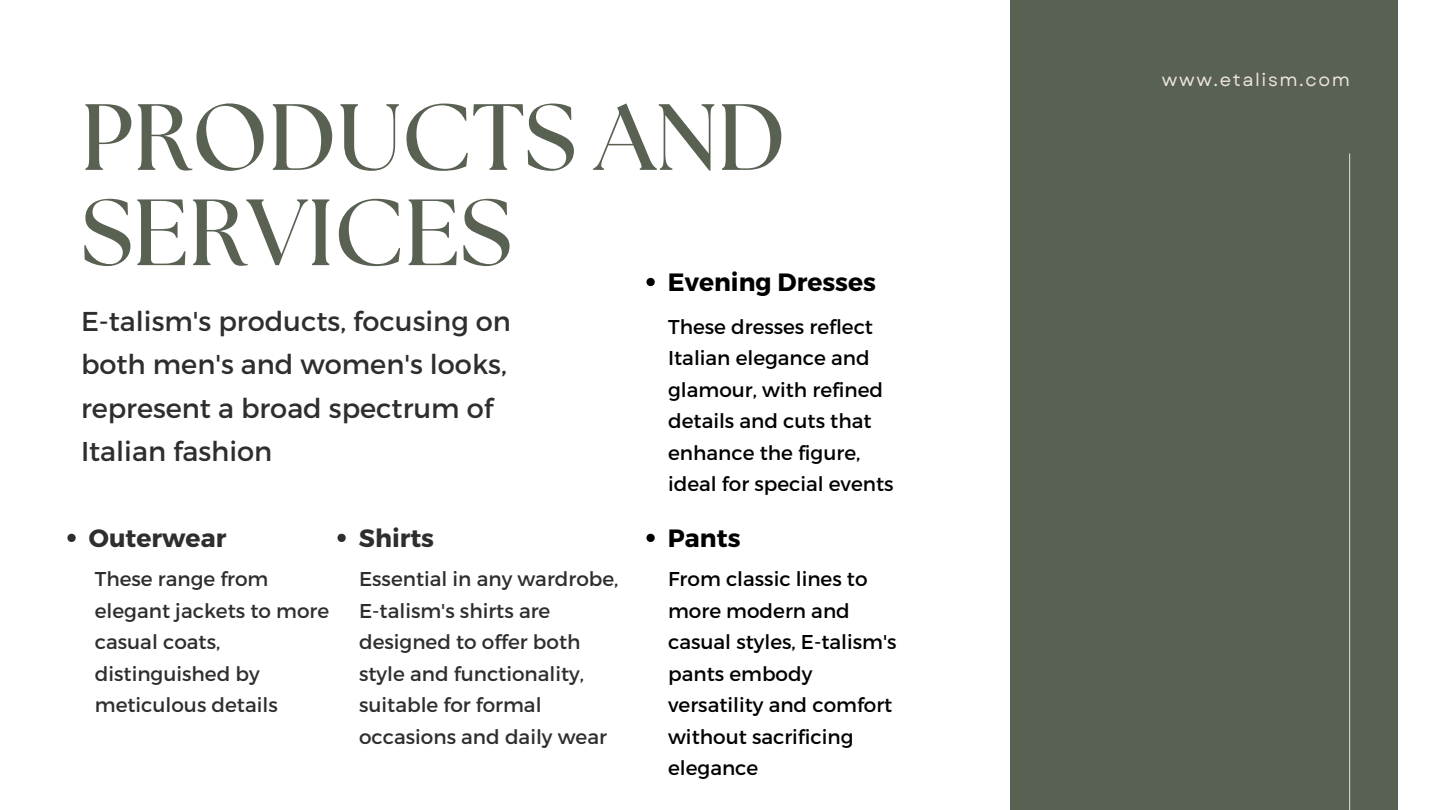
<style>
.page{position:relative;width:1440px;height:810px;background:#fff}
.page>*{position:absolute;margin:0;border:0;box-sizing:border-box;transform-origin:0 0}
.t1{font:700 93.8px/95.2px "The Seasons";color:#596153}
.t2{font:27.2px/43.3px "Montserrat";color:#2e2e2e}
.t3{font:700 25px "Montserrat";color:#000}
.t4{font:700 25px "Montserrat";color:#2e2e2e}
.t5{font:20px/31.5px "Montserrat";color:#000}
.t6{font:20px/31.5px "Montserrat";color:#2e2e2e}
.t7{font:18px "Garet";letter-spacing:.09em;color:#ebe4da}
</style>
<div class="page">
<div style="left:1010px;top:0;width:387px;height:810px;background:#596153"></div>
<hr style="left:1349px;top:153px;width:1px;height:657px;background:#ebe4da">
<svg style="left:67px;top:534px;width:9px;height:8px"></svg>
<svg style="left:337px;top:534px;width:9px;height:8px"></svg>
<svg style="left:646px;top:534px;width:9px;height:8px"></svg>
<svg style="left:646px;top:278px;width:9px;height:8px"></svg>
<p class="t1" style="left:81px;top:94px;width:707px">PRODUCTS AND<br>SERVICES</p>
<p class="t2" style="left:81px;top:298px;width:431px">E-talism's products, focusing on both men's and women's looks, represent a broad spectrum of<br>Italian fashion</p>
<p class="t3" style="left:668px;top:265px;width:209px">Evening Dresses</p>
<p class="t5" style="left:668px;top:310px;width:227px">These dresses reflect<br>Italian elegance and glamour, with refined details and cuts that enhance the figure, ideal for special events</p>
<p class="t4" style="left:89px;top:521px;width:139px">Outerwear</p>
<p class="t4" style="left:359px;top:521px;width:77px">Shirts</p>
<p class="t3" style="left:668px;top:521px;width:74px">Pants</p>
<p class="t6" style="left:95px;top:563px;width:236px">These range from elegant jackets to more casual coats, distinguished by meticulous details</p>
<p class="t6" style="left:359px;top:563px;width:261px">Essential in any wardrobe,<br>E-talism's shirts are designed to offer both style and functionality, suitable for formal occasions and daily wear</p>
<p class="t5" style="left:668px;top:563px;width:230px">From classic lines to more modern and casual styles, E-talism's pants embody versatility and comfort without sacrificing elegance</p>
<p class="t7" style="left:1162px;top:67px;width:190px">www.etalism.com</p>
</div>
